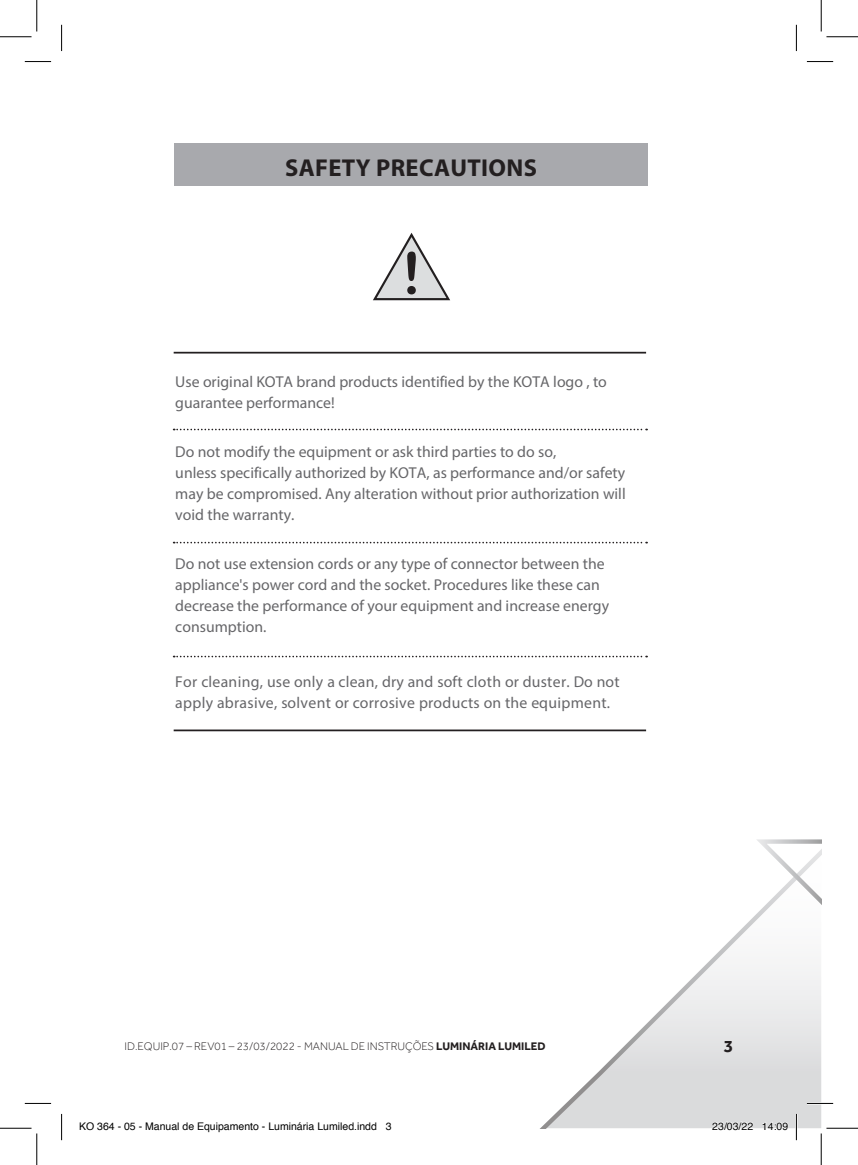
<style>
.page{position:relative;width:858px;height:1165px;background:#fff}
.page>*{position:absolute;margin:0;border:0;box-sizing:border-box;transform-origin:0 0}
.t1{font:700 24.5px "Myriad Pro";letter-spacing:.015em;color:#231f20}
.t2{font:700 17.5px "Effra";color:#231f20}
.t3{font:15.75px/21px "Myriad Pro";color:#666669}
.t4{font:15.75px/21px "Myriad Pro";letter-spacing:.02em;color:#666669}
.t5{font:300 11.38px "Effra";color:#231f20}
.t6{font:10.5px "Helvetica";color:#000}
.s1{font-weight:700}
</style>
<div class="page">
<svg style="left:541px;top:921px;width:280px;height:207px"></svg>
<svg style="left:750px;top:839px;width:71px;height:118px"></svg>
<div style="left:174px;top:143px;width:473px;height:43px;background:#a8a9ad"></div>
<svg style="left:373px;top:233px;width:77px;height:68px"></svg>
<svg style="left:174px;top:429px;width:473px;height:1px"></svg>
<hr style="left:174px;top:352px;width:472px;height:1px;background:#231f20">
<hr style="left:174px;top:729px;width:472px;height:2px;background:#231f20">
<svg style="left:174px;top:542px;width:473px;height:1px"></svg>
<svg style="left:174px;top:656px;width:473px;height:1px"></svg>
<hr style="left:806px;top:1102px;width:26px;height:2px;background:#fff">
<hr style="left:795px;top:1114px;width:2px;height:26px;background:#fff">
<svg style="left:25px;top:61px;width:26px;height:1px"></svg>
<svg style="left:806px;top:61px;width:26px;height:1px"></svg>
<svg style="left:25px;top:1103px;width:26px;height:1px"></svg>
<svg style="left:806px;top:1103px;width:26px;height:1px"></svg>
<svg style="left:61px;top:25px;width:1px;height:26px"></svg>
<svg style="left:61px;top:1114px;width:1px;height:26px"></svg>
<svg style="left:795px;top:25px;width:1px;height:26px"></svg>
<svg style="left:795px;top:1114px;width:1px;height:26px"></svg>
<hr style="left:0;top:36px;width:32px;height:1px;background:#000">
<hr style="left:826px;top:36px;width:31px;height:1px;background:#000">
<hr style="left:0;top:1128px;width:32px;height:1px;background:#000">
<hr style="left:826px;top:1128px;width:31px;height:1px;background:#000">
<hr style="left:36px;top:0;width:1px;height:31px;background:#000">
<hr style="left:36px;top:1133px;width:1px;height:32px;background:#000">
<hr style="left:820px;top:0;width:1px;height:31px;background:#000">
<hr style="left:820px;top:1133px;width:1px;height:32px;background:#000">
<svg style="left:711px;top:1121px;width:42px;height:7px"></svg>
<svg style="left:762px;top:1121px;width:26px;height:7px"></svg>
<h1 class="t1" style="left:285px;top:152px;width:253px">SAFETY PRECAUTIONS</h1>
<p class="t3" style="left:175px;top:371px;width:433px">Use original KOTA brand products identified by the KOTA logo , to guarantee performance!</p>
<p class="t3" style="left:175px;top:441px;width:452px">Do not modify the equipment or ask third parties to do so,<br>unless specifically authorized by KOTA, as performance and/or safety may be compromised. Any alteration without prior authorization will void the warranty.</p>
<p class="t3" style="left:175px;top:553px;width:435px">Do not use extension cords or any type of connector between the appliance's power cord and the socket. Procedures like these can decrease the performance of your equipment and increase energy consumption.</p>
<p class="t4" style="left:175px;top:671px;width:446px">For cleaning, use only a clean, dry and soft cloth or duster. Do not apply abrasive, solvent or corrosive products on the equipment.</p>
<p class="t5" style="left:125px;top:1040px;width:422px">ID.EQUIP.07 – REV01 – 23/03/2022 - MANUAL DE INSTRUÇÕES <span class="s1">LUMINÁRIA LUMILED</span></p>
<p class="t2" style="left:723px;top:1037px;width:11px">3</p>
<p class="t6" style="left:79px;top:1118px;width:314px">KO 364 - 05 - Manual de Equipamento - Luminária Lumiled.indd 3</p>
<p class="t6" style="left:712px;top:1118px;width:77px">23/03/22 14:09</p>
</div>
